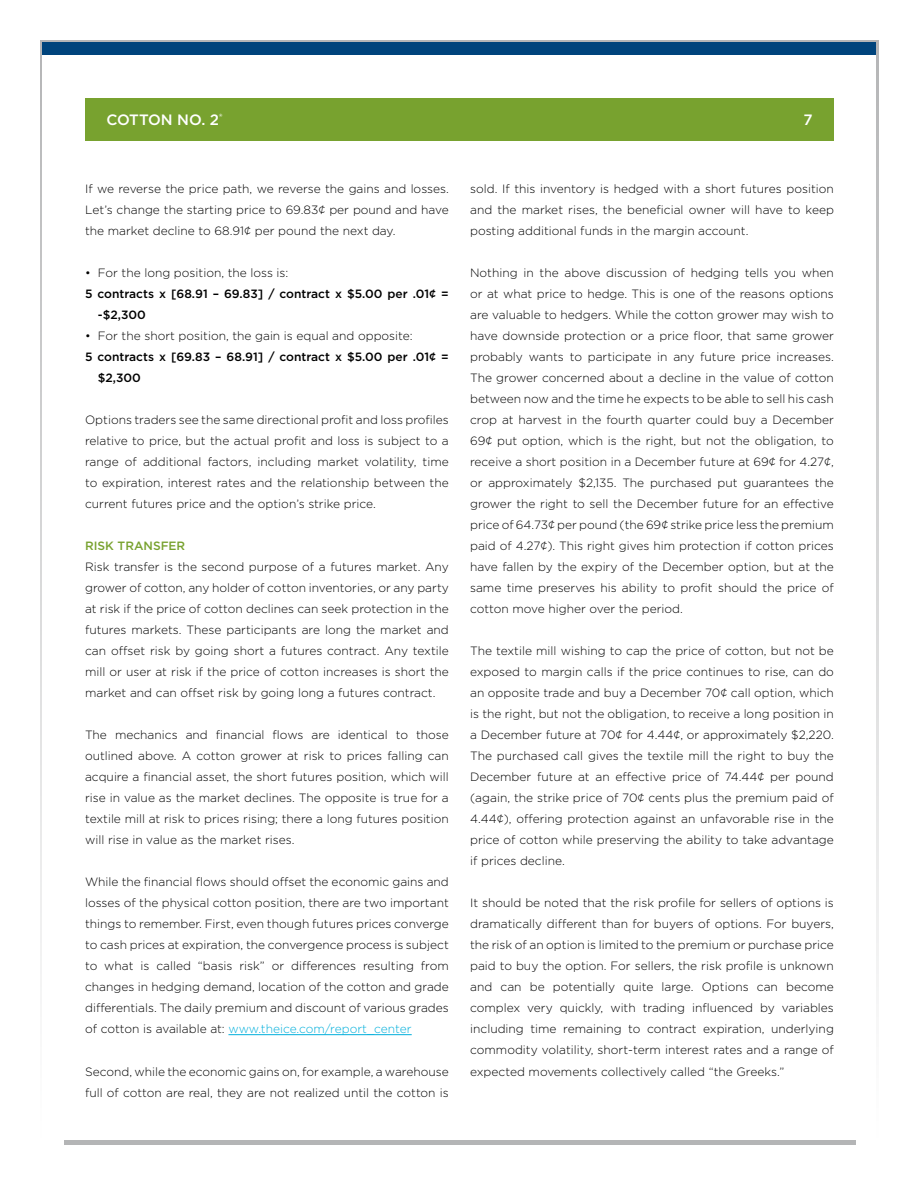
<style>
.page{position:relative;width:919px;height:1187px;background:#fff}
.page>*{position:absolute;margin:0;border:0;box-sizing:border-box;transform-origin:0 0}
.t1{font:500 15px "Gotham";color:#fff}
.t2{font:300 12px/21px "Gotham";color:#000;text-align:justify}
.t3{font:500 12px/21px "Gotham";color:#000}
.t4{font:500 12px "Gotham";color:#78a22f}
.s1{color:#00afdb}
</style>
<div class="page">
<div style="left:43px;top:43px;width:833px;height:12px;background:#00447c"></div>
<hr style="left:64px;top:1140px;width:791px;height:4px;background:#b4b5b6">
<div style="left:85px;top:98px;width:748px;height:42px;background:#78a22f"></div>
<hr style="left:228px;top:1034px;width:183px;height:1px;background:#00afdb">
<p class="t1" style="left:106px;top:110px;width:23px">Cotton</p>
<p class="t1" style="left:177px;top:110px;width:47px">No. 2<sup>®</sup></p>
<p class="t1" style="left:803px;top:110px;width:11px">7</p>
<p class="t2" style="left:85px;top:178px;width:365px">If we reverse the price path, we reverse the gains and losses.<br>Let’s change the starting price to 69.83¢ per pound and have the market decline to 68.91¢ per pound the next day.</p>
<p class="t2" style="left:85px;top:262px;width:205px">• For the long position, the loss is:</p>
<p class="t3" style="left:98px;top:283px;width:352px;text-indent:-13px">5 contracts x [68.91 – 69.83] / contract x $5.00 per .01¢ = -$2,300</p>
<p class="t2" style="left:85px;top:325px;width:329px">• For the short position, the gain is equal and opposite:</p>
<p class="t3" style="left:98px;top:346px;width:352px;text-indent:-13px">5 contracts x [69.83 – 68.91] / contract x $5.00 per .01¢ = $2,300</p>
<p class="t2" style="left:85px;top:409px;width:365px">Options traders see the same directional profit and loss profiles relative to price, but the actual profit and loss is subject to a range of additional factors, including market volatility, time to expiration, interest rates and the relationship between the current futures price and the option’s strike price.</p>
<p class="t4" style="left:85px;top:538px;width:59px">Risk Transfe</p>
<p class="t4" style="left:177px;top:538px;width:10px">r</p>
<p class="t2" style="left:85px;top:556px;width:365px">Risk transfer is the second purpose of a futures market. Any grower of cotton, any holder of cotton inventories, or any party at risk if the price of cotton declines can seek protection in the futures markets. These participants are long the market and can offset risk by going short a futures contract. Any textile mill or user at risk if the price of cotton increases is short the market and can offset risk by going long a futures contract.</p>
<p class="t2" style="left:85px;top:724px;width:365px">The mechanics and financial flows are identical to those outlined above. A cotton grower at risk to prices falling can acquire a financial asset, the short futures position, which will rise in value as the market declines. The opposite is true for a textile mill at risk to prices rising; there a long futures position will rise in value as the market rises.</p>
<p class="t2" style="left:85px;top:871px;width:365px">While the financial flows should offset the economic gains and losses of the physical cotton position, there are two important things to remember. First, even though futures prices converge to cash prices at expiration, the convergence process is subject to what is called “basis risk” or differences resulting from changes in hedging demand, location of the cotton and grade differentials. The daily premium and discount of various grades of cotton is available at: <span class="s1">www.theice.com/report_center</span></p>
<p class="t2" style="left:85px;top:1060px;width:365px">Second, while the economic gains on, for example, a warehouse full of cotton are real, they are not realized until the cotton is</p>
<p class="t2" style="left:470px;top:178px;width:365px">sold. If this inventory is hedged with a short futures position and the market rises, the beneficial owner will have to keep posting additional funds in the margin account.</p>
<p class="t2" style="left:470px;top:262px;width:365px">Nothing in the above discussion of hedging tells you when or at what price to hedge. This is one of the reasons options are valuable to hedgers. While the cotton grower may wish to have downside protection or a price floor, that same grower probably wants to participate in any future price increases.<br>The grower concerned about a decline in the value of cotton between now and the time he expects to be able to sell his cash crop at harvest in the fourth quarter could buy a December 69¢ put option, which is the right, but not the obligation, to receive a short position in a December future at 69¢ for 4.27¢, or approximately $2,135. The purchased put guarantees the grower the right to sell the December future for an effective price of 64.73¢ per pound (the 69¢ strike price less the premium paid of 4.27¢). This right gives him protection if cotton prices have fallen by the expiry of the December option, but at the same time preserves his ability to profit should the price of cotton move higher over the period.</p>
<p class="t2" style="left:470px;top:640px;width:365px">The textile mill wishing to cap the price of cotton, but not be exposed to margin calls if the price continues to rise, can do an opposite trade and buy a December 70¢ call option, which is the right, but not the obligation, to receive a long position in a December future at 70¢ for 4.44¢, or approximately $2,220.<br>The purchased call gives the textile mill the right to buy the December future at an effective price of 74.44¢ per pound (again, the strike price of 70¢ cents plus the premium paid of 4.44¢), offering protection against an unfavorable rise in the price of cotton while preserving the ability to take advantage if prices decline.</p>
<p class="t2" style="left:470px;top:892px;width:365px">It should be noted that the risk profile for sellers of options is dramatically different than for buyers of options. For buyers, the risk of an option is limited to the premium or purchase price paid to buy the option. For sellers, the risk profile is unknown and can be potentially quite large. Options can become complex very quickly, with trading influenced by variables including time remaining to contract expiration, underlying commodity volatility, short-term interest rates and a range of expected movements collectively called “the Greeks.”</p>
</div>
